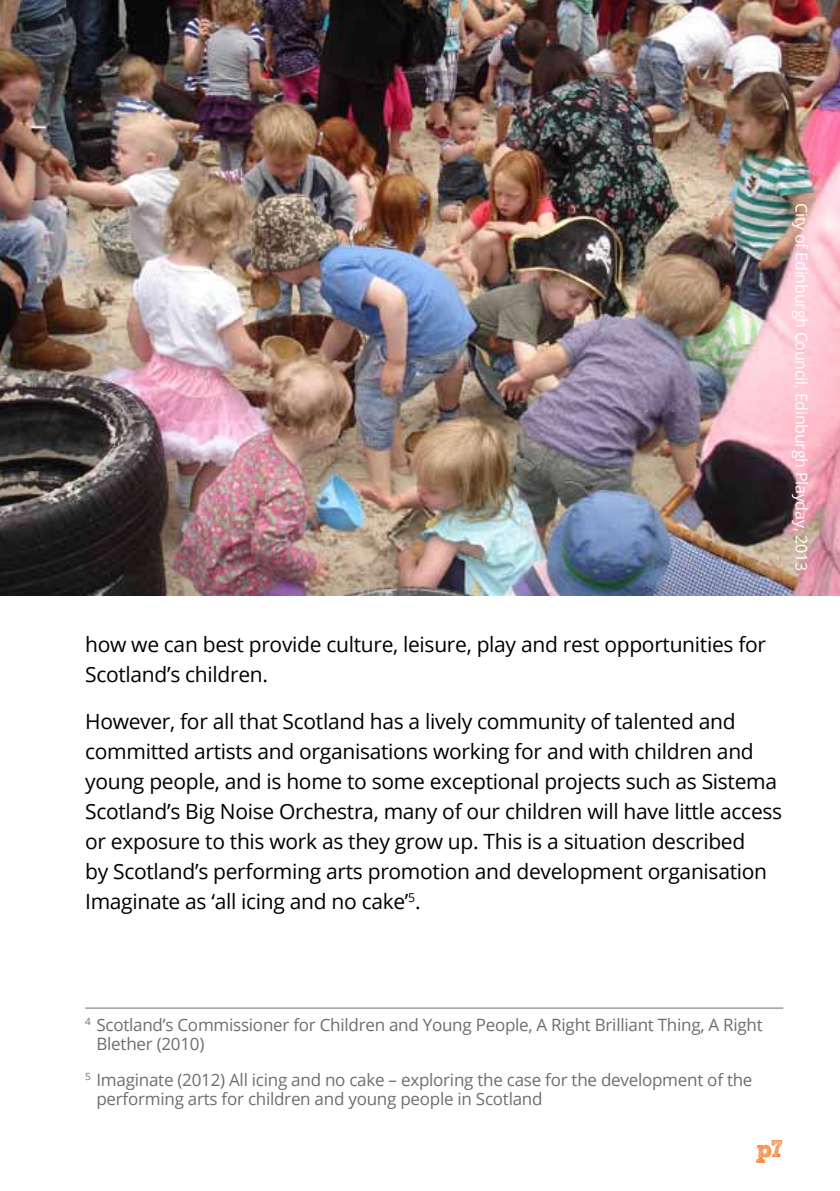
<style>
.page{position:relative;width:840px;height:1191px;background:#fff}
.page>*{position:absolute;margin:0;border:0;box-sizing:border-box;transform-origin:0 0}
.t1{font:700 24px "freeversion Sketch Block";color:#f47421}
.t2{font:21px/30px "Open Sans";letter-spacing:-.015em;color:#000}
.t3{font:17px/19px "Open Sans";letter-spacing:-.015em;color:#6d6e71}
.t4{font:16px "Open Sans";letter-spacing:-.015em;color:#fff}
</style>
<div class="page">
<img style="left:0;top:0;width:839px;height:595px">
<hr style="left:85px;top:1007px;width:697px;height:1px;background:#6d6e71">
<p class="t4" style="left:812px;top:203px;width:369px;rotate:90deg">City of Edinburgh Council, Edinburgh Playday, 2013</p>
<p class="t2" style="left:85px;top:629px;width:682px">how we can best provide culture, leisure, play and rest opportunities for<br>Scotland’s children.</p>
<p class="t2" style="left:85px;top:706px;width:698px">However, for all that Scotland has a lively community of talented and committed artists and organisations working for and with children and young people, and is home to some exceptional projects such as Sistema Scotland’s Big Noise Orchestra, many of our children will have little access or exposure to this work as they grow up. This is a situation described<br>by Scotland’s performing arts promotion and development organisation Imaginate as ‘all icing and no cake’<sup>5</sup>.</p>
<p class="t3" style="left:96px;top:1015px;width:667px;text-indent:-11px"><sup>4</sup> Scotland’s Commissioner for Children and Young People, A Right Brilliant Thing, A Right<br>Blether (2010)</p>
<p class="t3" style="left:96px;top:1070px;width:657px;text-indent:-11px"><sup>5</sup> Imaginate (2012) All icing and no cake – exploring the case for the development of the performing arts for children and young people in Scotland</p>
<p class="t1" style="left:755px;top:1139px;width:29px">p7</p>
</div>
